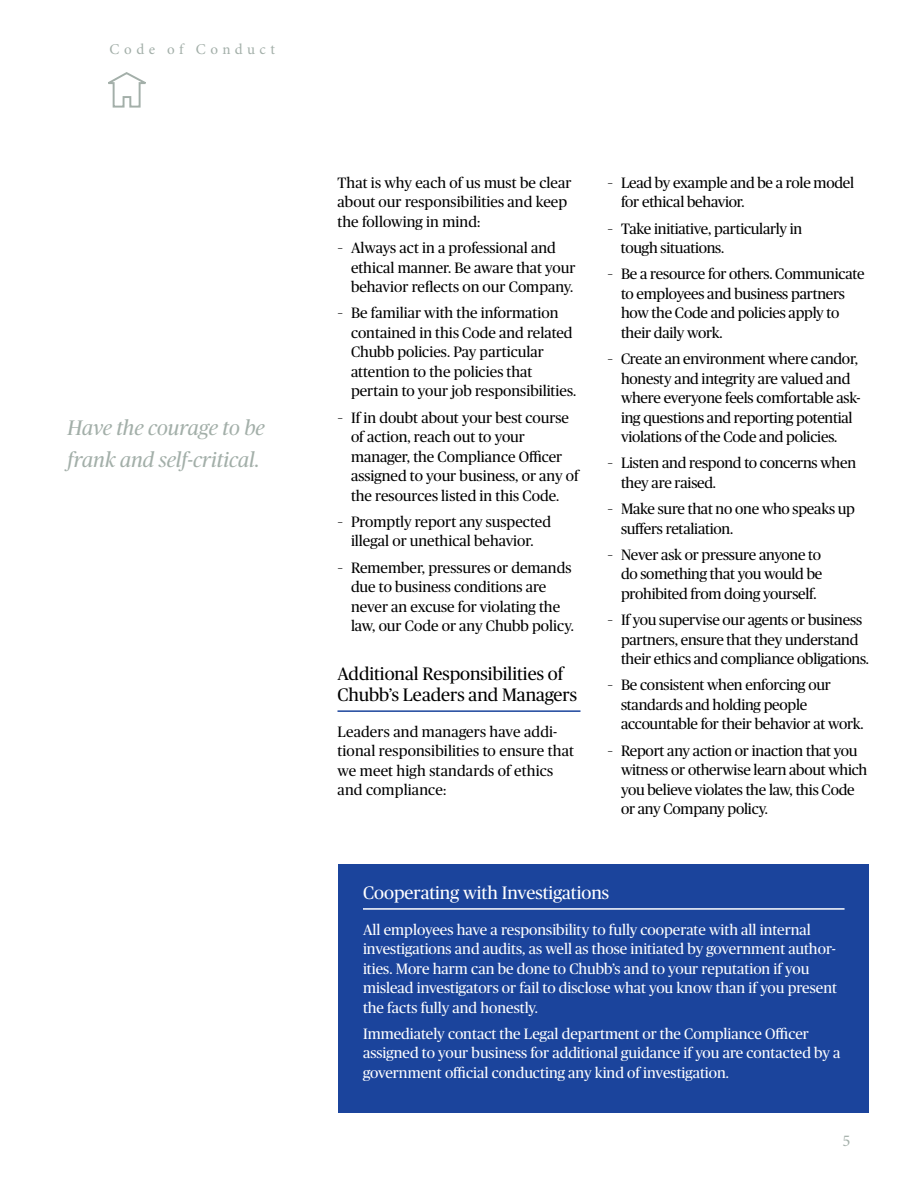
<style>
.page{position:relative;width:918px;height:1188px;background:#fff}
.page>*{position:absolute;margin:0;border:0;box-sizing:border-box;transform-origin:0 0}
.Pull_Out_Quote{font:italic 21px/31.5px "Chubb Publico";color:#a3afa9}
.Heading_Blue{font:18px/21px "Chubb Publico";color:#000}
.Box_Heading{font:18px "Chubb Publico";color:#fff}
.t1{font:16.5px "Minion Pro";color:#a3afa9}
.Bullet_-_Chubb{font:15px/19.5px "Chubb Publico";letter-spacing:-.015em;color:#000}
.Box_Text{font:15px/19.5px "Chubb Publico";color:#fff}
.TEXT{font:15px/19.5px "Chubb Publico";letter-spacing:.01em;color:#000}
.t2{font:15px "Minion Pro";letter-spacing:.295em;color:#a3afa9}
</style>
<div class="page">
<svg style="left:108px;top:72px;width:38px;height:36px"></svg>
<div style="left:338px;top:864px;width:530px;height:249px;background:#1b449c"></div>
<hr style="left:338px;top:710px;width:242px;height:2px;background:#1b449c">
<hr style="left:363px;top:908px;width:482px;height:2px;background:#fff">
<p class="t2" style="left:110px;top:39px;width:167px">Code of Conduct</p>
<p class="Pull_Out_Quote" style="left:68px;top:411px;width:199px">Have the courage to be frank and self-critical.</p>
<p class="TEXT" style="left:338px;top:172px;width:236px">That is why each of us must be clear about our responsibilities and keep the following in mind:</p>
<p class="Bullet_-_Chubb" style="left:351px;top:237px;width:226px;text-indent:-14px">– Always act in a professional and ethical manner. Be aware that your behavior reflects on our Company.</p>
<p class="Bullet_-_Chubb" style="left:351px;top:303px;width:227px;text-indent:-14px">– Be familiar with the information contained in this Code and related Chubb policies. Pay particular attention to the policies that pertain to your job responsibilities.</p>
<p class="Bullet_-_Chubb" style="left:351px;top:407px;width:229px;text-indent:-14px">– If in doubt about your best course of action, reach out to your manager, the Compliance Officer assigned to your business, or any of the resources listed in this Code.</p>
<p class="Bullet_-_Chubb" style="left:338px;top:511px;width:215px;text-align:center">– Promptly report any suspected illegal or unethical behavior.</p>
<p class="Bullet_-_Chubb" style="left:351px;top:557px;width:225px;text-indent:-14px">– Remember, pressures or demands due to business conditions are never an excuse for violating the law, our Code or any Chubb policy.</p>
<p class="Heading_Blue" style="left:338px;top:663px;width:241px">Additional Responsibilities of<br>Chubb’s Leaders and Managers</p>
<p class="TEXT" style="left:338px;top:721px;width:238px">Leaders and managers have addi&shy;tional responsibilities to ensure that we meet high standards of ethics and compliance:</p>
<p class="Bullet_-_Chubb" style="left:621px;top:172px;width:235px;text-indent:-14px">– Lead by example and be a role model for ethical behavior.</p>
<p class="Bullet_-_Chubb" style="left:621px;top:218px;width:183px;text-indent:-13px">– Take initiative, particularly in tough situations.</p>
<p class="Bullet_-_Chubb" style="left:621px;top:264px;width:245px;text-indent:-14px">– Be a resource for others. Communicate to employees and business partners how the Code and policies apply to their daily work.</p>
<p class="Bullet_-_Chubb" style="left:621px;top:348px;width:241px;text-indent:-14px">– Create an environment where candor, honesty and integrity are valued and where everyone feels comfortable ask&shy;ing questions and reporting potential violations of the Code and policies.</p>
<p class="Bullet_-_Chubb" style="left:621px;top:453px;width:237px;text-indent:-14px">– Listen and respond to concerns when they are raised.</p>
<p class="Bullet_-_Chubb" style="left:621px;top:498px;width:236px;text-indent:-14px">– Make sure that no one who speaks up suffers retaliation.</p>
<p class="Bullet_-_Chubb" style="left:621px;top:544px;width:203px;text-align:justify;text-indent:-14px">– Never ask or pressure anyone to do something that you would be prohibited from doing yourself.</p>
<p class="Bullet_-_Chubb" style="left:621px;top:609px;width:250px;text-indent:-14px">– If you supervise our agents or business partners, ensure that they understand their ethics and compliance obligations.</p>
<p class="Bullet_-_Chubb" style="left:621px;top:675px;width:244px;text-indent:-14px">– Be consistent when enforcing our standards and holding people accountable for their behavior at work.</p>
<p class="Bullet_-_Chubb" style="left:621px;top:740px;width:248px;text-indent:-14px">– Report any action or inaction that you witness or otherwise learn about which you believe violates the law, this Code or any Company policy.</p>
<p class="Box_Heading" style="left:363px;top:880px;width:248px">Cooperating with Investigations</p>
<p class="Box_Text" style="left:363px;top:919px;width:476px">All employees have a responsibility to fully cooperate with all internal investigations and audits, as well as those initiated by government author&shy;ities. More harm can be done to Chubb’s and to your reputation if you mislead investigators or fail to disclose what you know than if you present the facts fully and honestly.</p>
<p class="Box_Text" style="left:363px;top:1023px;width:479px">Immediately contact the Legal department or the Compliance Officer assigned to your business for additional guidance if you are contacted by a government official conducting any kind of investigation.</p>
<p class="t1" style="left:843px;top:1130px;width:9px">5</p>
</div>
